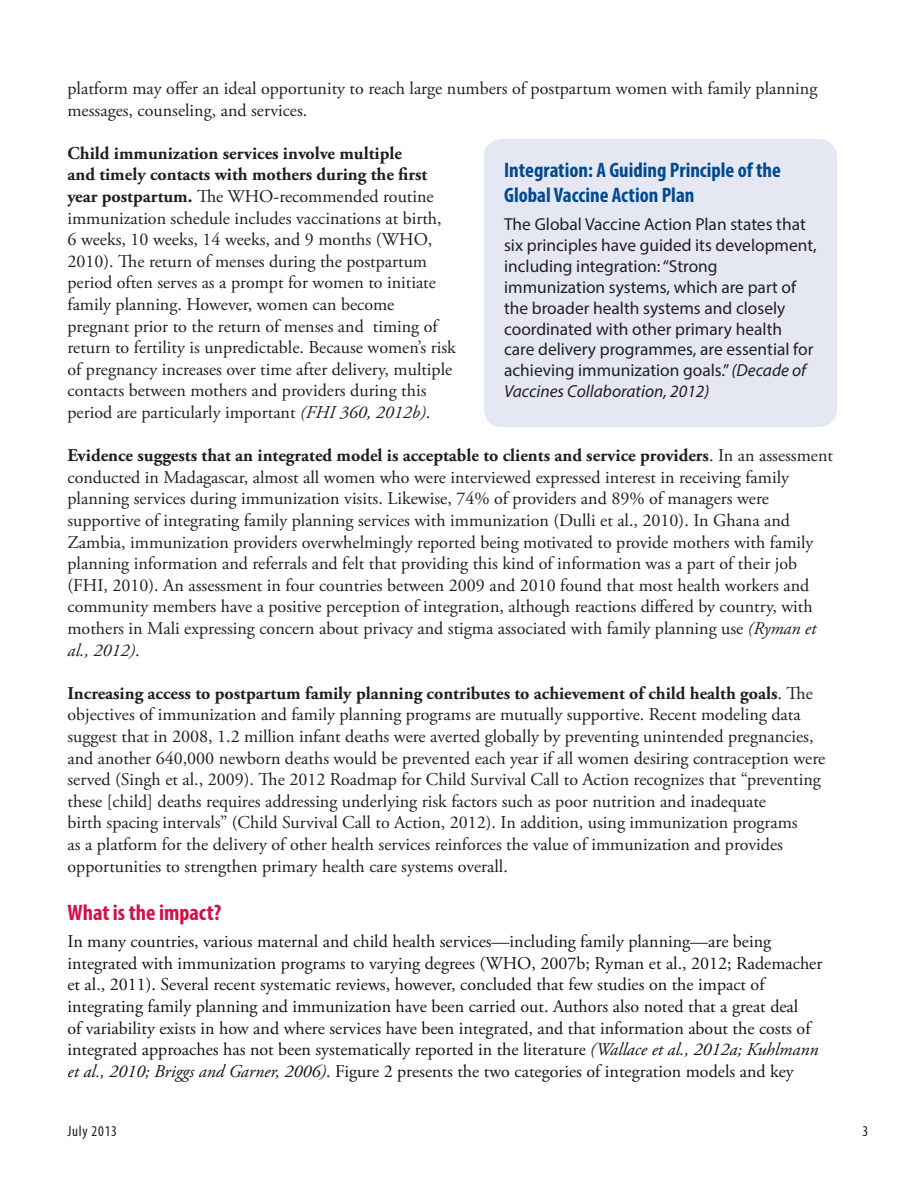
<style>
.page{position:relative;width:918px;height:1188px;background:#fff}
.page>*{position:absolute;margin:0;border:0;box-sizing:border-box;transform-origin:0 0}
.Head_1{font:700 condensed 22.5px "Myriad Pro";color:#d41145}
.t1{font:700 condensed 21px/25.2px "Myriad Pro";color:#004a91}
.body_1{font:18px/21.6px "Adobe Garamond Pro";color:#1f1f1f}
.body_1-2{font:18px/21.6px "Adobe Garamond Pro";color:#141413}
.List_Paragraph{font:17.4px/20.9px "Myriad Pro";color:#231f20}
.body_1_bullets_b{font:condensed 15px "Myriad Pro";letter-spacing:.05em;color:#1f1f1f}
.s1{font-weight:700}
.s2{font-style:italic}
</style>
<div class="page">
<div style="left:484px;top:139px;width:353px;height:288px;background:#e5e8f2;border-radius:18px"></div>
<p class="body_1" style="left:68px;top:78px;width:751px">platform may offer an ideal opportunity to reach large numbers of postpartum women with family planning messages, counseling, and services.</p>
<p class="body_1" style="left:68px;top:143px;width:390px"><span class="s1">Child immunization services involve multiple<br>and timely contacts with mothers during the first year postpartum.</span> The WHO-recommended routine immunization schedule includes vaccinations at birth,<br>6 weeks, 10 weeks, 14 weeks, and 9 months (WHO, 2010). The return of menses during the postpartum period often serves as a prompt for women to initiate family planning. However, women can become pregnant prior to the return of menses and timing of return to fertility is unpredictable. Because women’s risk of pregnancy increases over time after delivery, multiple contacts between mothers and providers during this period are particularly important <span class="s2">(FHI 360, 2012b)</span>.</p>
<p class="body_1" style="left:68px;top:445px;width:767px"><span class="s1">Evidence suggests that an integrated model is acceptable to clients and service providers</span>. In an assessment conducted in Madagascar, almost all women who were interviewed expressed interest in receiving family planning services during immunization visits. Likewise, 74% of providers and 89% of managers were supportive of integrating family planning services with immunization (Dulli et al., 2010). In Ghana and Zambia, immunization providers overwhelmingly reported being motivated to provide mothers with family planning information and referrals and felt that providing this kind of information was a part of their job (FHI, 2010). An assessment in four countries between 2009 and 2010 found that most health workers and community members have a positive perception of integration, although reactions differed by country, with mothers in Mali expressing concern about privacy and stigma associated with family planning use <span class="s2">(Ryman et al., 2012)</span>.</p>
<p class="body_1" style="left:68px;top:683px;width:759px"><span class="s1">Increasing access to postpartum family planning contributes to achievement of child health goals</span>. The objectives of immunization and family planning programs are mutually supportive. Recent modeling data suggest that in 2008, 1.2 million infant deaths were averted globally by preventing unintended pregnancies, and another 640,000 newborn deaths would be prevented each year if all women desiring contraception were served (Singh et al., 2009). The 2012 Roadmap for Child Survival Call to Action recognizes that “preventing these [child] deaths requires addressing underlying risk factors such as poor nutrition and inadequate<br>birth spacing intervals” (Child Survival Call to Action, 2012). In addition, using immunization programs<br>as a platform for the delivery of other health services reinforces the value of immunization and provides opportunities to strengthen primary health care systems overall.</p>
<p class="Head_1" style="left:68px;top:899px;width:155px">What is the impact?</p>
<p class="body_1-2" style="left:68px;top:931px;width:756px">In many countries, various maternal and child health services—including family planning—are being integrated with immunization programs to varying degrees (WHO, 2007b; Ryman et al., 2012; Rademacher et al., 2011). Several recent systematic reviews, however, concluded that few studies on the impact of integrating family planning and immunization have been carried out. Authors also noted that a great deal<br>of variability exists in how and where services have been integrated, and that information about the costs of integrated approaches has not been systematically reported in the literature <span class="s2">(Wallace et al., 2012a; Kuhlmann et al., 2010; Briggs and Garner, 2006)</span>. Figure 2 presents the two categories of integration models and key</p>
<p class="t1" style="left:504px;top:157px;width:278px">Integration: A Guiding Principle of the<br>Global Vaccine Action Plan</p>
<p class="List_Paragraph" style="left:504px;top:214px;width:314px">The Global Vaccine Action Plan states that six principles have guided its development, including integration: “Strong immunization systems, which are part of the broader health systems and closely coordinated with other primary health care delivery programmes, are essential for achieving immunization goals.” <span class="s2">(Decade of Vaccines Collaboration, 2012)</span></p>
<p class="body_1_bullets_b" style="left:68px;top:1122px;width:51px">July 2013</p>
<p class="body_1_bullets_b" style="left:862px;top:1122px;width:7px">3</p>
</div>
